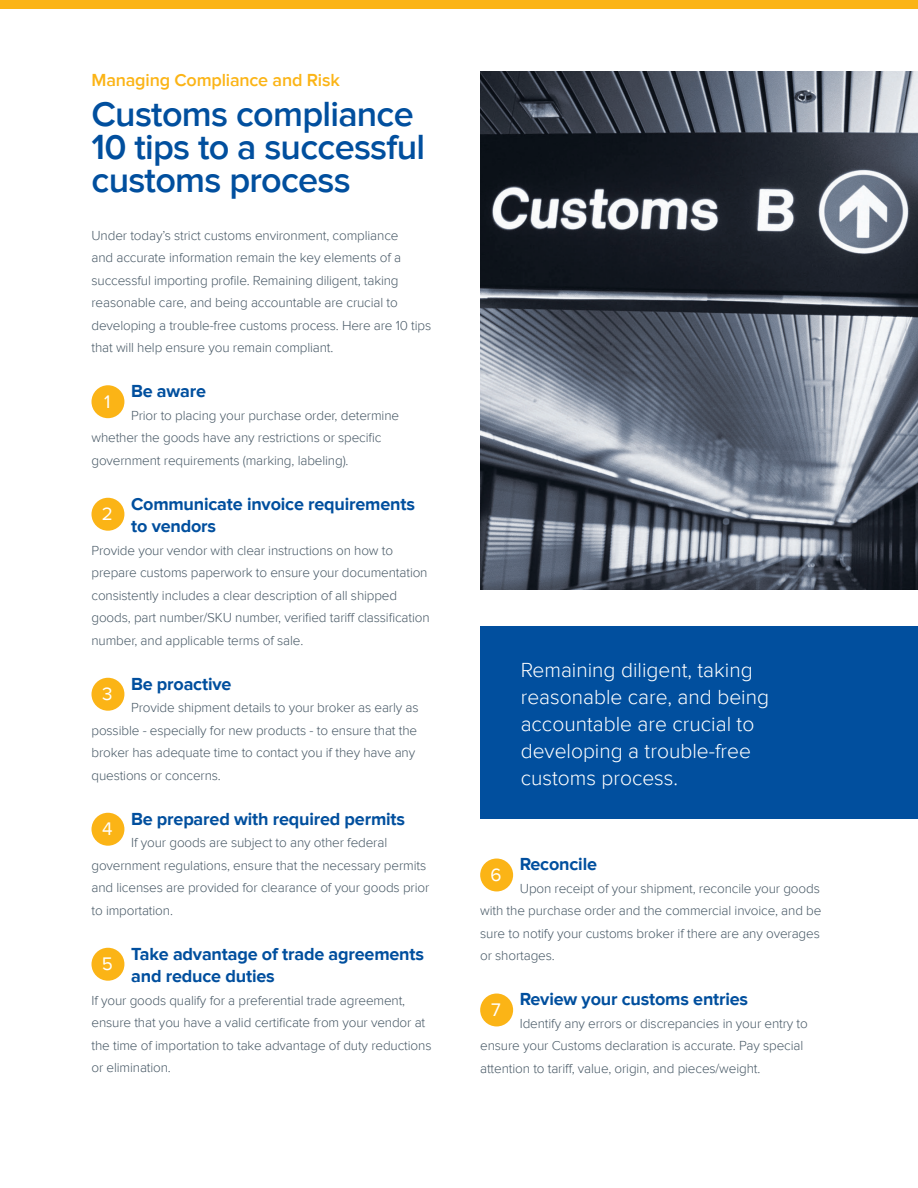
<style>
.page{position:relative;width:918px;height:1188px;background:#fff}
.page>*{position:absolute;margin:0;border:0;box-sizing:border-box;transform-origin:0 0}
.t1{font:600 36px/33px "Proxima Nova";letter-spacing:-.02em;color:#014f9e}
.t2{font:300 21px/27px "Proxima Nova";color:#fff}
.t3{font:18.75px "Proxima Nova";color:#fff}
.t4{font:700 18px/22.5px "Proxima Nova";letter-spacing:-.01em;color:#014f9e}
.t5{font:600 18px "Proxima Nova";letter-spacing:-.01em;color:#fbb416}
.t6{font:300 13.5px/22.5px "Proxima Nova";letter-spacing:-.01em;color:#475865}
</style>
<div class="page">
<div style="left:0;top:0;width:918px;height:9px;background:#fbb416"></div>
<img style="left:480px;top:72px;width:438px;height:517px">
<div style="left:91px;top:385px;width:33px;height:33px;background:#fbb416;border-radius:50%"></div>
<div style="left:91px;top:498px;width:33px;height:33px;background:#fbb416;border-radius:50%"></div>
<div style="left:91px;top:678px;width:33px;height:33px;background:#fbb416;border-radius:50%"></div>
<div style="left:91px;top:813px;width:33px;height:33px;background:#fbb416;border-radius:50%"></div>
<div style="left:91px;top:948px;width:33px;height:33px;background:#fbb416;border-radius:50%"></div>
<div style="left:480px;top:627px;width:438px;height:192px;background:#014f9e"></div>
<div style="left:480px;top:859px;width:33px;height:32px;background:#fbb416;border-radius:50%"></div>
<div style="left:480px;top:994px;width:33px;height:32px;background:#fbb416;border-radius:50%"></div>
<h3 class="t5" style="left:91px;top:70px;width:250px">Managing Compliance and Risk</h3>
<h1 class="t1" style="left:91px;top:99px;width:335px">Customs compliance<br>10 tips to a successful customs process</h1>
<p class="t6" style="left:91px;top:224px;width:341px">Under today’s strict customs environment, compliance<br>and accurate information remain the key elements of a successful importing profile. Remaining diligent, taking reasonable care, and being accountable are crucial to developing a trouble-free customs process. Here are 10 tips that will help ensure you remain compliant.</p>
<h3 class="t4" style="left:131px;top:380px;width:77px">Be aware</h3>
<p class="t6" style="left:91px;top:404px;width:309px;text-indent:40px">Prior to placing your purchase order, determine whether the goods have any restrictions or specific government requirements (marking, labeling).</p>
<h3 class="t3" style="left:104px;top:391px;width:8px">1</h3>
<h3 class="t3" style="left:102px;top:503px;width:13px">2</h3>
<h3 class="t4" style="left:131px;top:493px;width:285px">Communicate invoice requirements to vendors</h3>
<p class="t6" style="left:91px;top:539px;width:340px">Provide your vendor with clear instructions on how to prepare customs paperwork to ensure your documentation consistently includes a clear description of all shipped goods, part number/SKU number, verified tariff classification number, and applicable terms of sale.</p>
<h3 class="t4" style="left:131px;top:673px;width:102px">Be proactive</h3>
<p class="t6" style="left:91px;top:697px;width:329px;text-indent:40px">Provide shipment details to your broker as early as possible - especially for new products - to ensure that the broker has adequate time to contact you if they have any questions or concerns.</p>
<h3 class="t3" style="left:102px;top:683px;width:12px">3</h3>
<h3 class="t4" style="left:131px;top:808px;width:276px">Be prepared with required permits</h3>
<p class="t6" style="left:91px;top:832px;width:339px;text-indent:40px">If your goods are subject to any other federal government regulations, ensure that the necessary permits and licenses are provided for clearance of your goods prior to importation.</p>
<h3 class="t3" style="left:102px;top:818px;width:12px">4</h3>
<h3 class="t3" style="left:102px;top:953px;width:13px">5</h3>
<h3 class="t4" style="left:131px;top:943px;width:295px">Take advantage of trade agreements and reduce duties</h3>
<p class="t6" style="left:91px;top:989px;width:342px">If your goods qualify for a preferential trade agreement, ensure that you have a valid certificate from your vendor at the time of importation to take advantage of duty reductions or elimination.</p>
<h2 class="t2" style="left:521px;top:657px;width:250px">Remaining diligent, taking reasonable care, and being accountable are crucial to developing a trouble-free customs process.</h2>
<h3 class="t4" style="left:520px;top:854px;width:79px">Reconcile</h3>
<p class="t6" style="left:480px;top:877px;width:343px;text-indent:40px">Upon receipt of your shipment, reconcile your goods with the purchase order and the commercial invoice, and be sure to notify your customs broker if there are any overages or shortages.</p>
<h3 class="t3" style="left:490px;top:864px;width:13px">6</h3>
<h3 class="t4" style="left:520px;top:989px;width:230px">Review your customs entries</h3>
<p class="t6" style="left:480px;top:1012px;width:329px;text-indent:40px">Identify any errors or discrepancies in your entry to ensure your Customs declaration is accurate. Pay special attention to tariff, value, origin, and pieces/weight.</p>
<h3 class="t3" style="left:491px;top:999px;width:11px">7</h3>
</div>
